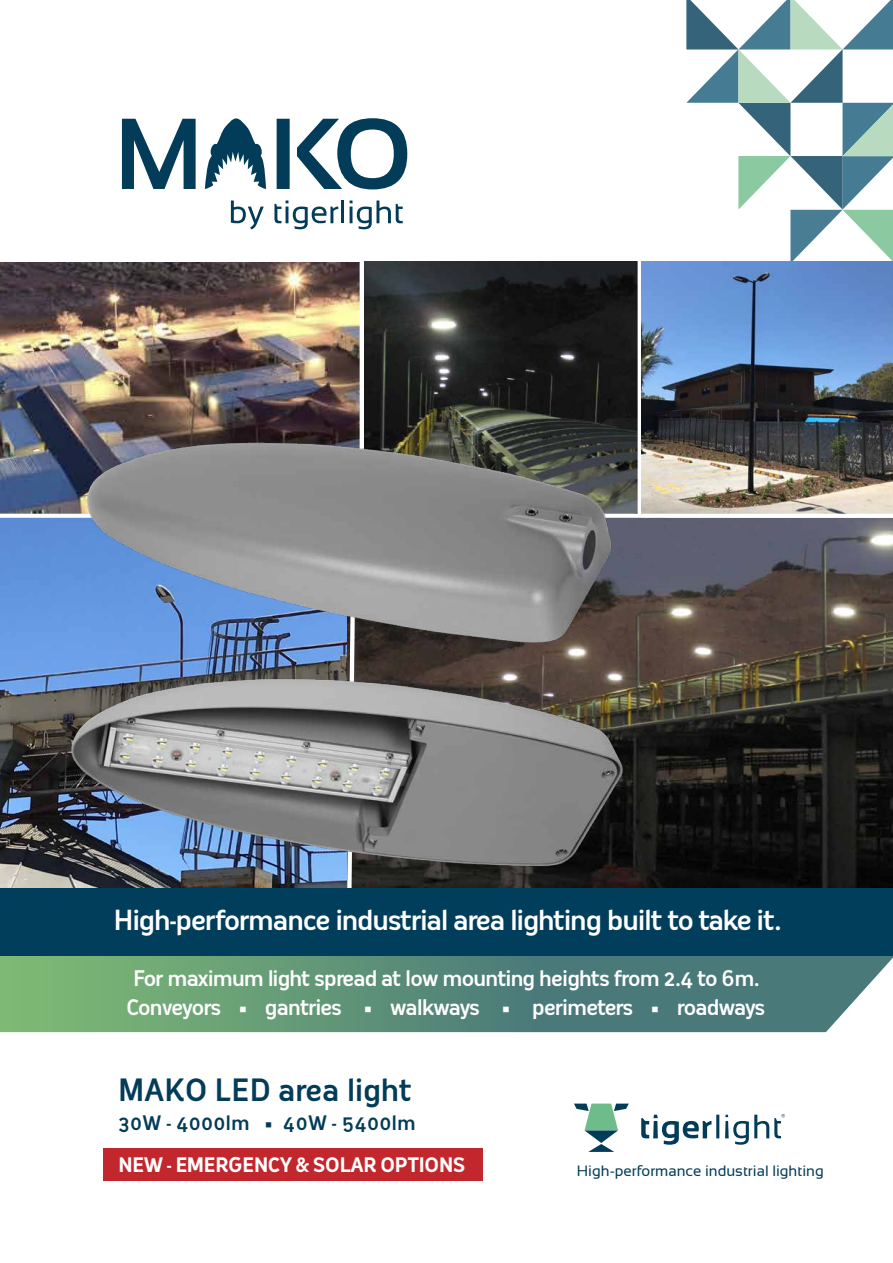
<style>
.page{position:relative;width:893px;height:1263px;background:#fff}
.page>*{position:absolute;margin:0;border:0;box-sizing:border-box;transform-origin:0 0}
.t1{font:500 30px "Oceania";letter-spacing:-.01em;color:#023c59}
.t2{font:500 27px "Oceania";letter-spacing:-.05em;color:#fff}
.t3{font:500 21px/29.5px "Oceania";letter-spacing:-.055em;color:#fff;text-align:center}
.t4{font:700 19.5px "Oceania";letter-spacing:-.025em;color:#fff}
.t5{font:500 19.5px "Oceania";color:#023c59}
.t6{font:15px "Sansation";color:#023c59}
</style>
<div class="page">
<img style="left:0;top:518px;width:345px;height:370px">
<img style="left:358px;top:518px;width:535px;height:370px">
<svg style="left:686px;top:0;width:207px;height:262px"></svg>
<img style="left:0;top:262px;width:360px;height:252px">
<img style="left:364px;top:262px;width:274px;height:252px">
<svg style="left:122px;top:119px;width:74px;height:70px"></svg>
<svg style="left:277px;top:118px;width:130px;height:71px"></svg>
<svg style="left:205px;top:118px;width:61px;height:71px"></svg>
<svg style="left:231px;top:200px;width:33px;height:29px"></svg>
<svg style="left:274px;top:200px;width:64px;height:29px"></svg>
<hr style="left:341px;top:200px;width:3px;height:23px;background:#023c59">
<svg style="left:350px;top:200px;width:53px;height:29px"></svg>
<svg style="left:345px;top:653px;width:13px;height:235px"></svg>
<svg style="left:641px;top:1115px;width:78px;height:30px"></svg>
<svg style="left:725px;top:1114px;width:60px;height:31px"></svg>
<svg style="left:574px;top:1103px;width:55px;height:49px"></svg>
<svg style="left:0;top:955px;width:893px;height:77px;background:#60927c"></svg>
<div style="left:0;top:888px;width:893px;height:67px;background:#003e5b"></div>
<img style="left:641px;top:262px;width:252px;height:252px">
<svg style="left:0;top:517px;width:890px;height:1px"></svg>
<img style="left:72px;top:430px;width:549px;height:223px">
<img style="left:59px;top:671px;width:574px;height:207px">
<div style="left:103px;top:1148px;width:379px;height:32px;background:#c1272d"></div>
<p class="t2" style="left:114px;top:904px;width:670px">High-performance industrial area lighting built to take it.</p>
<p class="t3" style="left:127px;top:963px;width:640px">For maximum light spread at low mounting heights from 2.4 to 6m.<br>Conveyors • gantries • walkways • perimeters • roadways</p>
<h1 class="t1" style="left:118px;top:1072px;width:296px">MAKO LED area light</h1>
<p class="t5" style="left:118px;top:1112px;width:299px">30W - 4000lm • 40W - 5400lm</p>
<p class="t4" style="left:118px;top:1153px;width:349px">NEW - EMERGENCY &amp; SOLAR OPTIONS</p>
<p class="t6" style="left:577px;top:1163px;width:248px">High-performance industrial lighting</p>
</div>
